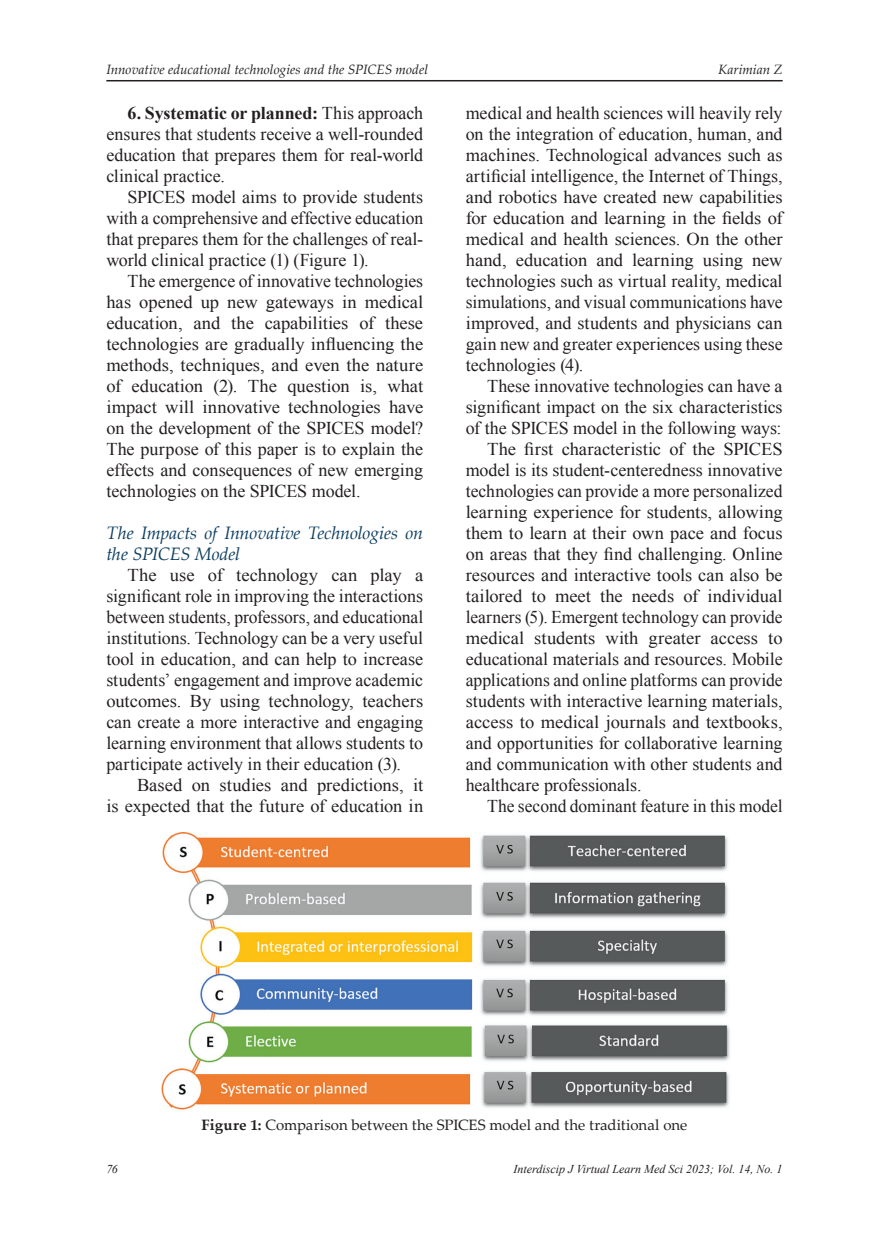
<style>
.page{position:relative;width:889px;height:1242px;background:#fff}
.page>*{position:absolute;margin:0;border:0;box-sizing:border-box;transform-origin:0 0}
.t1{font:18px/21px "Times New Roman";color:#231f20;text-align:justify}
.t2{font:italic 18px/21px "Palatino Linotype";letter-spacing:-.01em;color:#0e3f61}
.t3{font:15px "Palatino Linotype";color:#231f20}
.t4{font:italic 13.5px "Palatino Linotype";letter-spacing:.005em;color:#231f20}
.t5{font:italic 12px "Times New Roman";color:#231f20}
.s1{font-weight:700}
</style>
<div class="page">
<hr style="left:106px;top:80px;width:676px;height:1px;background:#231f20">
<img style="left:161px;top:832px;width:569px;height:278px">
<p class="t4" style="left:106px;top:59px;width:323px">Innovative educational technologies and the SPICES model</p>
<p class="t4" style="left:718px;top:59px;width:66px">Karimian Z</p>
<p class="t1" style="left:106px;top:102px;width:318px;text-indent:21px"><span class="s1">6. Systematic or planned:</span> This approach ensures that students receive a well-rounded education that prepares them for real-world clinical practice.</p>
<p class="t1" style="left:106px;top:186px;width:318px;text-indent:21px">SPICES model aims to provide students with a comprehensive and effective education that prepares them for the challenges of real&shy;world clinical practice (1) (Figure 1).</p>
<p class="t1" style="left:106px;top:270px;width:318px;text-indent:21px">The emergence of innovative technologies has opened up new gateways in medical education, and the capabilities of these technologies are gradually influencing the methods, techniques, and even the nature of education (2). The question is, what impact will innovative technologies have on the development of the SPICES model?<br>The purpose of this paper is to explain the effects and consequences of new emerging technologies on the SPICES model.</p>
<p class="t2" style="left:106px;top:521px;width:318px">The Impacts of Innovative Technologies on the SPICES Model</p>
<p class="t1" style="left:106px;top:564px;width:318px;text-indent:21px">The use of technology can play a significant role in improving the interactions between students, professors, and educational institutions. Technology can be a very useful tool in education, and can help to increase students’ engagement and improve academic outcomes. By using technology, teachers can create a more interactive and engaging learning environment that allows students to participate actively in their education (3).</p>
<p class="t1" style="left:106px;top:774px;width:318px;text-align:right">Based on studies and predictions, it<br>is expected that the future of education in</p>
<p class="t1" style="left:466px;top:102px;width:318px">medical and health sciences will heavily rely on the integration of education, human, and machines. Technological advances such as artificial intelligence, the Internet of Things, and robotics have created new capabilities for education and learning in the fields of medical and health sciences. On the other hand, education and learning using new technologies such as virtual reality, medical simulations, and visual communications have improved, and students and physicians can gain new and greater experiences using these technologies (4).</p>
<p class="t1" style="left:487px;top:375px;width:297px">These innovative technologies can have a</p>
<p class="t1" style="left:466px;top:396px;width:318px">significant impact on the six characteristics</p>
<p class="t1" style="left:466px;top:417px;width:317px">of the SPICES model in the following ways:</p>
<p class="t1" style="left:487px;top:438px;width:297px">The first characteristic of the SPICES</p>
<p class="t1" style="left:466px;top:459px;width:318px">model is its student-centeredness innovative</p>
<p class="t1" style="left:466px;top:480px;width:318px">technologies can provide a more personalized</p>
<p class="t1" style="left:466px;top:501px;width:318px">learning experience for students, allowing</p>
<p class="t1" style="left:466px;top:522px;width:318px">them to learn at their own pace and focus</p>
<p class="t1" style="left:466px;top:543px;width:318px">on areas that they find challenging. Online</p>
<p class="t1" style="left:466px;top:564px;width:318px">resources and interactive tools can also be</p>
<p class="t1" style="left:466px;top:585px;width:318px">tailored to meet the needs of individual</p>
<p class="t1" style="left:466px;top:606px;width:318px">learners (5). Emergent technology can provide</p>
<p class="t1" style="left:466px;top:627px;width:318px">medical students with greater access to</p>
<p class="t1" style="left:466px;top:648px;width:318px">educational materials and resources. Mobile</p>
<p class="t1" style="left:466px;top:669px;width:318px">applications and online platforms can provide</p>
<p class="t1" style="left:466px;top:690px;width:318px">students with interactive learning materials,</p>
<p class="t1" style="left:466px;top:711px;width:318px">access to medical journals and textbooks,</p>
<p class="t1" style="left:466px;top:732px;width:318px">and opportunities for collaborative learning</p>
<p class="t1" style="left:466px;top:753px;width:318px">and communication with other students and</p>
<p class="t1" style="left:466px;top:774px;width:177px">healthcare professionals.</p>
<p class="t1" style="left:487px;top:795px;width:297px">The second dominant feature in this model</p>
<p class="t3" style="left:201px;top:1113px;width:487px"><span class="s1">Figure 1:</span> Comparison between the SPICES model and the traditional one</p>
<p class="t5" style="left:106px;top:1160px;width:13px">76</p>
<p class="t5" style="left:513px;top:1160px;width:270px">Interdiscip J Virtual Learn Med Sci 2023; Vol. 14, No. 1</p>
</div>
